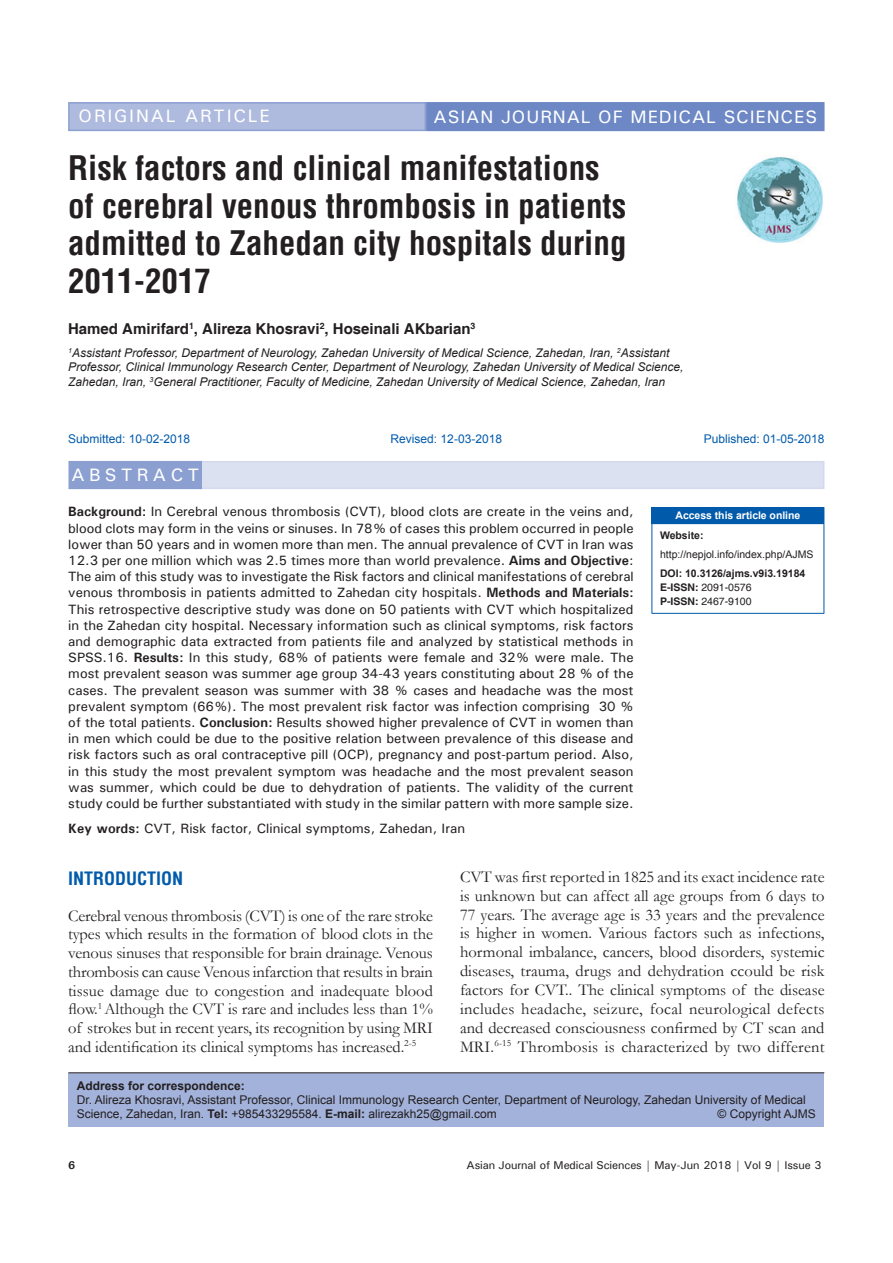
<style>
.page{position:relative;width:893px;height:1263px;background:#fff}
.page>*{position:absolute;margin:0;border:0;box-sizing:border-box;transform-origin:0 0}
.AT{font:700 condensed 33px/37.5px "Helvetica";color:#231f20}
.AH{font:500 18px "Univers";letter-spacing:.05em;color:#fff}
.AH-2{font:500 18px "Univers";letter-spacing:.1em;color:#fff}
.t1{font:700 condensed 18px "Helvetica";color:#015aaa}
.ABSH{font:500 18px "Univers";letter-spacing:.25em;color:#fff}
.TX{font:16.5px/18.9px "Garamond";letter-spacing:-.005em;color:#231f20;text-align:justify}
.AU{font:700 15px "Helvetica";color:#231f20}
.ABS{font:500 13.5px/16.2px "Univers";color:#231f20;text-align:justify}
.KWD{font:500 13.5px "Univers";color:#231f20}
.AFF{font:italic 12px/14.4px "Arial";color:#231f20}
.ADD{font:12px/14.4px "Arial";color:#231f20}
.HIS_1{font:12px "Arial";color:#015aaa}
.t2{font:500 11.25px "Univers";letter-spacing:-.01em;color:#231f20}
.t3{font:700 11.25px "Univers";color:#231f20}
.t4{font:700 10.5px/14.2px "Arial";color:#231f20}
.t5{font:10.5px/18.8px "Arial";color:#231f20}
.t6{font:700 10.5px "Arial";letter-spacing:-.005em;color:#fff}
.s1{font-weight:700}
.s2{font-family:"Helvetica"}
.s3{font-family:"Helvetica";font-weight:400}
</style>
<div class="page">
<div style="left:69px;top:461px;width:755px;height:28px;background:#dbe1f1"></div>
<div style="left:69px;top:462px;width:132px;height:26px;background:#8b9fd1"></div>
<div style="left:68px;top:461px;width:134px;height:28px;border:2px solid #8b9fd1"></div>
<div style="left:69px;top:103px;width:356px;height:27px;background:#aebade"></div>
<div style="left:68px;top:102px;width:358px;height:29px;border:2px solid #8b9fd1"></div>
<div style="left:427px;top:103px;width:397px;height:27px;background:#6d88c5"></div>
<div style="left:426px;top:102px;width:398px;height:29px;border:2px solid #6d88c5"></div>
<div style="left:652px;top:507px;width:172px;height:17px;background:#015aaa"></div>
<svg style="left:651px;top:508px;width:1px;height:15px"></svg>
<hr style="left:651px;top:507px;width:173px;height:1px;background:#015aaa">
<svg style="left:824px;top:508px;width:1px;height:15px"></svg>
<hr style="left:651px;top:524px;width:1px;height:89px;background:#015aaa">
<hr style="left:651px;top:523px;width:173px;height:1px;background:#015aaa">
<hr style="left:824px;top:524px;width:1px;height:89px;background:#015aaa">
<hr style="left:651px;top:613px;width:173px;height:1px;background:#015aaa">
<div style="left:68px;top:1073px;width:756px;height:53px;background:#a3b2da"></div>
<hr style="left:68px;top:1072px;width:756px;height:1px;background:#231f20">
<img style="left:737px;top:157px;width:86px;height:86px">
<p class="AH-2" style="left:79px;top:105px;width:192px">ORIGINAL ARTICLE</p>
<p class="AH" style="left:434px;top:105px;width:385px">ASIAN JOURNAL OF MEDICAL SCIENCES</p>
<p class="AT" style="left:68px;top:149px;width:560px">Risk factors and clinical manifestations of cerebral venous thrombosis in patients admitted to Zahedan city hospitals during 2011-2017</p>
<p class="AU" style="left:68px;top:320px;width:409px">Hamed Amirifard<sup>1</sup>, Alireza Khosravi<sup>2</sup>, Hoseinali AKbarian<sup>3</sup></p>
<p class="AFF" style="left:68px;top:346px;width:617px"><sup>1</sup>Assistant Professor, Department of Neurology, Zahedan University of Medical Science, Zahedan, Iran, <sup>2</sup>Assistant<br>Professor, Clinical Immunology Research Center, Department of Neurology, Zahedan University of Medical Science,<br>Zahedan, Iran, <sup>3</sup>General Practitioner, Faculty of Medicine, Zahedan University of Medical Science, Zahedan, Iran</p>
<p class="HIS_1" style="left:68px;top:430px;width:124px">Submitted: 10-02-2018</p>
<p class="HIS_1" style="left:391px;top:430px;width:113px">Revised: 12-03-2018</p>
<p class="HIS_1" style="left:704px;top:430px;width:122px">Published: 01-05-2018</p>
<p class="ABSH" style="left:71px;top:463px;width:129px">ABSTRACT</p>
<p class="ABS" style="left:68px;top:503px;width:567px"><span class="s1">Background:</span> In Cerebral venous thrombosis (CVT), blood clots are create in the veins and, blood clots may form in the veins or sinuses. In 78% of cases this problem occurred in people lower than 50 years and in women more than men. The annual prevalence of CVT in Iran was 12.3 per one million which was 2.5 times more than world prevalence. <span class="s1">Aims and Objective</span>:<br>The aim of this study was to investigate the Risk factors and clinical manifestations of cerebral venous thrombosis in patients admitted to Zahedan city hospitals. <span class="s1">Methods and Materials:<br></span>This retrospective descriptive study was done on 50 patients with CVT which hospitalized in the Zahedan city hospital. Necessary information such as clinical symptoms, risk factors and demographic data extracted from patients file and analyzed by statistical methods in SPSS.16. <span class="s1">Results:</span> In this study, 68% of patients were female and 32% were male. The most prevalent season was summer age group 34-43 years constituting about 28 % of the cases. The prevalent season was summer with 38 % cases and headache was the most prevalent symptom (66%). The most prevalent risk factor was infection comprising 30 % of the total patients. <span class="s1">Conclusion:</span> Results showed higher prevalence of CVT in women than in men which could be due to the positive relation between prevalence of this disease and risk factors such as oral contraceptive pill (OCP), pregnancy and post-partum period. Also, in this study the most prevalent symptom was headache and the most prevalent season was summer, which could be due to dehydration of patients. The validity of the current study could be further substantiated with study in the similar pattern with more sample size.</p>
<p class="KWD" style="left:68px;top:819px;width:398px"><span class="s1">Key words:</span> CVT, Risk factor, Clinical symptoms, Zahedan, Iran</p>
<p class="t6" style="left:675px;top:508px;width:126px">Access this article online</p>
<p class="t5" style="left:660px;top:526px;width:155px"><span class="s1">Website: </span>http://nepjol.info/index.php/AJMS</p>
<p class="t4" style="left:660px;top:566px;width:147px">DOI: 10.3126/ajms.v9i3.19184<br><span class="s2">E-ISSN:</span> <span class="s3">2091-0576<br></span><span class="s2">P-ISSN:</span> <span class="s3">2467-9100</span></p>
<h1 class="t1" style="left:68px;top:866px;width:117px">INTRODUCTION</h1>
<p class="TX" style="left:68px;top:905px;width:366px">Cerebral venous thrombosis (CVT) is one of the rare stroke types which results in the formation of blood clots in the venous sinuses that responsible for brain drainage. Venous thrombosis can cause Venous infarction that results in brain tissue damage due to congestion and inadequate blood flow.<sup>1</sup> Although the CVT is rare and includes less than 1% of strokes but in recent years, its recognition by using MRI and identification its clinical symptoms has increased.<sup>2-5</sup></p>
<p class="TX" style="left:460px;top:867px;width:366px">CVT was first reported in 1825 and its exact incidence rate is unknown but can affect all age groups from 6 days to 77 years. The average age is 33 years and the prevalence is higher in women. Various factors such as infections, hormonal imbalance, cancers, blood disorders, systemic diseases, trauma, drugs and dehydration ccould be risk factors for CVT.. The clinical symptoms of the disease includes headache, seizure, focal neurological defects and decreased consciousness confirmed by CT scan and MRI.<sup>6-15</sup> Thrombosis is characterized by two different</p>
<p class="ADD" style="left:77px;top:1078px;width:730px"><span class="s1">Address for correspondence:<br></span>Dr. Alireza Khosravi, Assistant Professor, Clinical Immunology Research Center, Department of Neurology, Zahedan University of Medical<br>Science, Zahedan, Iran. <span class="s1">Tel:</span> +985433295584. <span class="s1">E-mail:</span> alirezakh25@gmail.com</p>
<p class="ADD" style="left:718px;top:1107px;width:100px">© Copyright AJMS</p>
<p class="t3" style="left:68px;top:1157px;width:9px">6</p>
<p class="t2" style="left:466px;top:1157px;width:356px">Asian Journal of Medical Sciences | May-Jun 2018 | Vol 9 | Issue 3</p>
</div>
